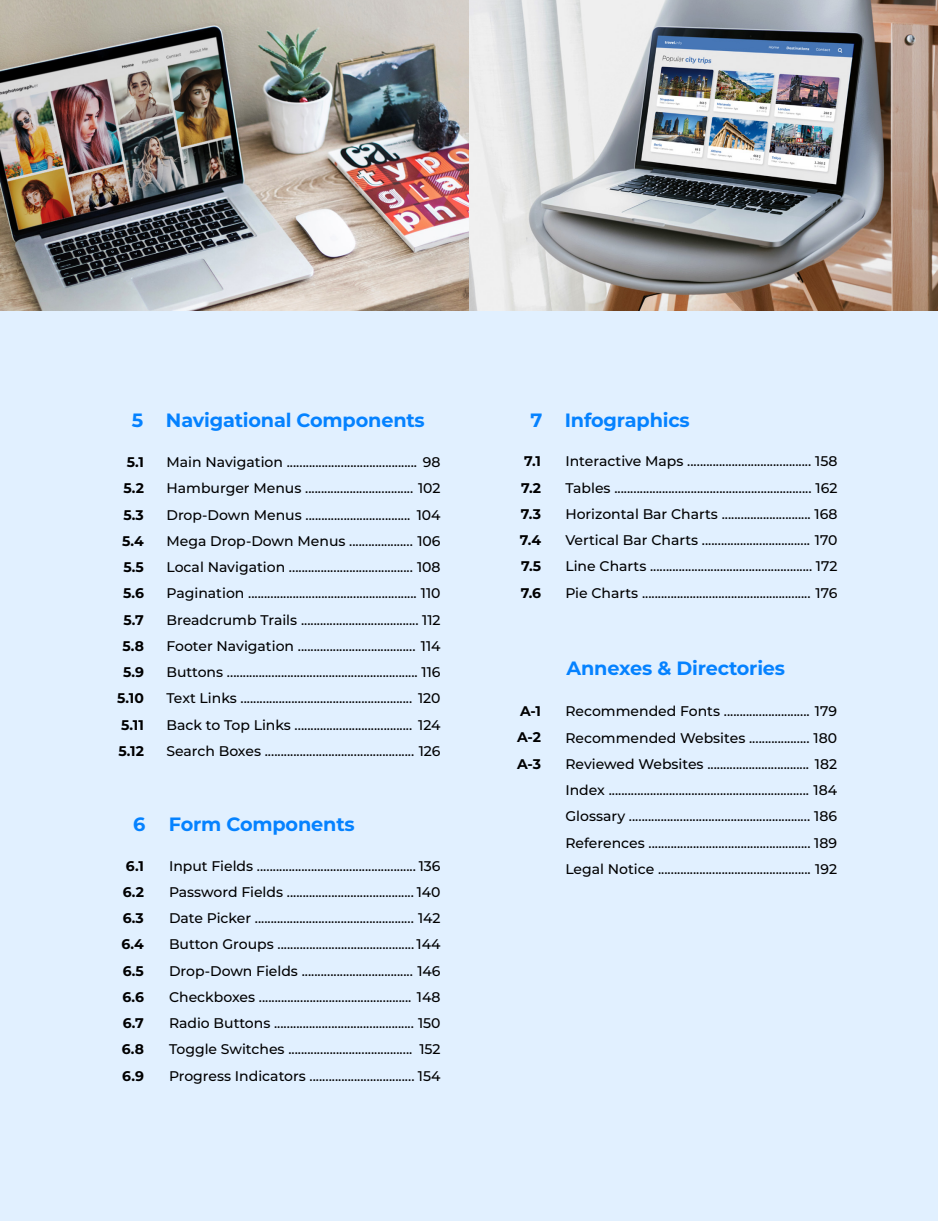
<style>
.page{position:relative;width:938px;height:1221px;background:#fff}
.page>*{position:absolute;margin:0;border:0;box-sizing:border-box;transform-origin:0 0}
.Inhaltsverzeichnis_K{font:700 19.25px "Montserrat";letter-spacing:-.01em;color:#0582ff}
.Inhaltsverzeichnis_E{font:500 14px "Montserrat";color:#000}
.Inhaltsverzeichnis_E-2{font:700 14px "Montserrat";color:#000}
</style>
<div class="page">
<img style="left:0;top:0;width:938px;height:311px">
<div style="left:0;top:311px;width:938px;height:910px;background:#e1f0ff"></div>
<p class="Inhaltsverzeichnis_K" style="left:132px;top:406px;width:294px">5 Navigational Components</p>
<p class="Inhaltsverzeichnis_E-2" style="left:127px;top:452px;width:19px">5.1</p>
<p class="Inhaltsverzeichnis_E-2" style="left:123px;top:478px;width:22px">5.2</p>
<p class="Inhaltsverzeichnis_E-2" style="left:123px;top:504px;width:22px">5.3</p>
<p class="Inhaltsverzeichnis_E-2" style="left:122px;top:531px;width:23px">5.4</p>
<p class="Inhaltsverzeichnis_E-2" style="left:124px;top:557px;width:22px">5.5</p>
<p class="Inhaltsverzeichnis_E-2" style="left:123px;top:583px;width:22px">5.6</p>
<p class="Inhaltsverzeichnis_E-2" style="left:123px;top:609px;width:22px">5.7</p>
<p class="Inhaltsverzeichnis_E-2" style="left:122px;top:636px;width:23px">5.8</p>
<p class="Inhaltsverzeichnis_E-2" style="left:123px;top:662px;width:22px">5.9</p>
<p class="Inhaltsverzeichnis_E-2" style="left:117px;top:688px;width:28px">5.10</p>
<p class="Inhaltsverzeichnis_E-2" style="left:121px;top:714px;width:24px">5.11</p>
<p class="Inhaltsverzeichnis_E-2" style="left:118px;top:741px;width:27px">5.12</p>
<p class="Inhaltsverzeichnis_E" style="left:166px;top:452px;width:275px">Main Navigation ......................................... 98</p>
<p class="Inhaltsverzeichnis_E" style="left:166px;top:478px;width:275px">Hamburger Menus .................................. 102</p>
<p class="Inhaltsverzeichnis_E" style="left:166px;top:505px;width:275px">Drop-Down Menus ................................. 104</p>
<p class="Inhaltsverzeichnis_E" style="left:166px;top:531px;width:275px">Mega Drop-Down Menus .................... 106</p>
<p class="Inhaltsverzeichnis_E" style="left:166px;top:557px;width:275px">Local Navigation ....................................... 108</p>
<p class="Inhaltsverzeichnis_E" style="left:166px;top:583px;width:275px">Pagination ..................................................... 110</p>
<p class="Inhaltsverzeichnis_E" style="left:166px;top:610px;width:275px">Breadcrumb Trails ..................................... 112</p>
<p class="Inhaltsverzeichnis_E" style="left:166px;top:636px;width:275px">Footer Navigation ..................................... 114</p>
<p class="Inhaltsverzeichnis_E" style="left:166px;top:662px;width:275px">Buttons ............................................................ 116</p>
<p class="Inhaltsverzeichnis_E" style="left:166px;top:688px;width:275px">Text Links ...................................................... 120</p>
<p class="Inhaltsverzeichnis_E" style="left:166px;top:715px;width:275px">Back to Top Links ..................................... 124</p>
<p class="Inhaltsverzeichnis_E" style="left:166px;top:741px;width:275px">Search Boxes ............................................... 126</p>
<p class="Inhaltsverzeichnis_K" style="left:133px;top:810px;width:223px">6 Form Components</p>
<p class="Inhaltsverzeichnis_E-2" style="left:126px;top:855px;width:19px">6.1</p>
<p class="Inhaltsverzeichnis_E-2" style="left:123px;top:882px;width:23px">6.2</p>
<p class="Inhaltsverzeichnis_E-2" style="left:123px;top:908px;width:23px">6.3</p>
<p class="Inhaltsverzeichnis_E-2" style="left:122px;top:934px;width:24px">6.4</p>
<p class="Inhaltsverzeichnis_E-2" style="left:123px;top:960px;width:23px">6.5</p>
<p class="Inhaltsverzeichnis_E-2" style="left:122px;top:987px;width:23px">6.6</p>
<p class="Inhaltsverzeichnis_E-2" style="left:123px;top:1013px;width:23px">6.7</p>
<p class="Inhaltsverzeichnis_E-2" style="left:122px;top:1039px;width:24px">6.8</p>
<p class="Inhaltsverzeichnis_E-2" style="left:122px;top:1065px;width:23px">6.9</p>
<p class="Inhaltsverzeichnis_E" style="left:169px;top:856px;width:273px">Input Fields .................................................. 136</p>
<p class="Inhaltsverzeichnis_E" style="left:169px;top:882px;width:273px">Password Fields ........................................ 140</p>
<p class="Inhaltsverzeichnis_E" style="left:169px;top:908px;width:273px">Date Picker .................................................. 142</p>
<p class="Inhaltsverzeichnis_E" style="left:169px;top:934px;width:273px">Button Groups ........................................... 144</p>
<p class="Inhaltsverzeichnis_E" style="left:169px;top:961px;width:273px">Drop-Down Fields ................................... 146</p>
<p class="Inhaltsverzeichnis_E" style="left:169px;top:987px;width:273px">Checkboxes ................................................ 148</p>
<p class="Inhaltsverzeichnis_E" style="left:169px;top:1013px;width:273px">Radio Buttons ............................................ 150</p>
<p class="Inhaltsverzeichnis_E" style="left:169px;top:1039px;width:245px">Toggle Switches .......................................</p>
<p class="Inhaltsverzeichnis_E" style="left:169px;top:1066px;width:273px">Progress Indicators ................................. 154</p>
<p class="Inhaltsverzeichnis_E" style="left:419px;top:1039px;width:23px">152</p>
<p class="Inhaltsverzeichnis_K" style="left:530px;top:406px;width:161px">7 Infographics</p>
<p class="Inhaltsverzeichnis_E-2" style="left:524px;top:451px;width:18px">7.1</p>
<p class="Inhaltsverzeichnis_E-2" style="left:521px;top:478px;width:22px">7.2</p>
<p class="Inhaltsverzeichnis_E-2" style="left:521px;top:504px;width:22px">7.3</p>
<p class="Inhaltsverzeichnis_E-2" style="left:520px;top:530px;width:23px">7.4</p>
<p class="Inhaltsverzeichnis_E-2" style="left:521px;top:556px;width:21px">7.5</p>
<p class="Inhaltsverzeichnis_E-2" style="left:520px;top:583px;width:22px">7.6</p>
<p class="Inhaltsverzeichnis_E" style="left:565px;top:452px;width:273px">Interactive Maps ....................................... 158</p>
<p class="Inhaltsverzeichnis_E" style="left:565px;top:478px;width:273px">Tables .............................................................. 162</p>
<p class="Inhaltsverzeichnis_E" style="left:565px;top:504px;width:273px">Horizontal Bar Charts ............................ 168</p>
<p class="Inhaltsverzeichnis_E" style="left:565px;top:530px;width:273px">Vertical Bar Charts .................................. 170</p>
<p class="Inhaltsverzeichnis_E" style="left:565px;top:557px;width:273px">Line Charts ................................................... 172</p>
<p class="Inhaltsverzeichnis_E" style="left:565px;top:583px;width:273px">Pie Charts ..................................................... 176</p>
<p class="Inhaltsverzeichnis_E-2" style="left:520px;top:701px;width:22px">A-1</p>
<p class="Inhaltsverzeichnis_E-2" style="left:517px;top:727px;width:25px">A-2</p>
<p class="Inhaltsverzeichnis_E-2" style="left:517px;top:753px;width:25px">A-3</p>
<p class="Inhaltsverzeichnis_K" style="left:566px;top:654px;width:220px">Annexes &amp; Directories</p>
<p class="Inhaltsverzeichnis_E" style="left:565px;top:701px;width:273px">Recommended Fonts ........................... 179</p>
<p class="Inhaltsverzeichnis_E" style="left:565px;top:728px;width:273px">Recommended Websites ................... 180</p>
<p class="Inhaltsverzeichnis_E" style="left:565px;top:754px;width:273px">Reviewed Websites ................................ 182</p>
<p class="Inhaltsverzeichnis_E" style="left:565px;top:780px;width:273px">Index ............................................................... 184</p>
<p class="Inhaltsverzeichnis_E" style="left:565px;top:806px;width:273px">Glossary ......................................................... 186</p>
<p class="Inhaltsverzeichnis_E" style="left:565px;top:833px;width:273px">References ................................................... 189</p>
<p class="Inhaltsverzeichnis_E" style="left:565px;top:859px;width:273px">Legal Notice ................................................ 192</p>
</div>
